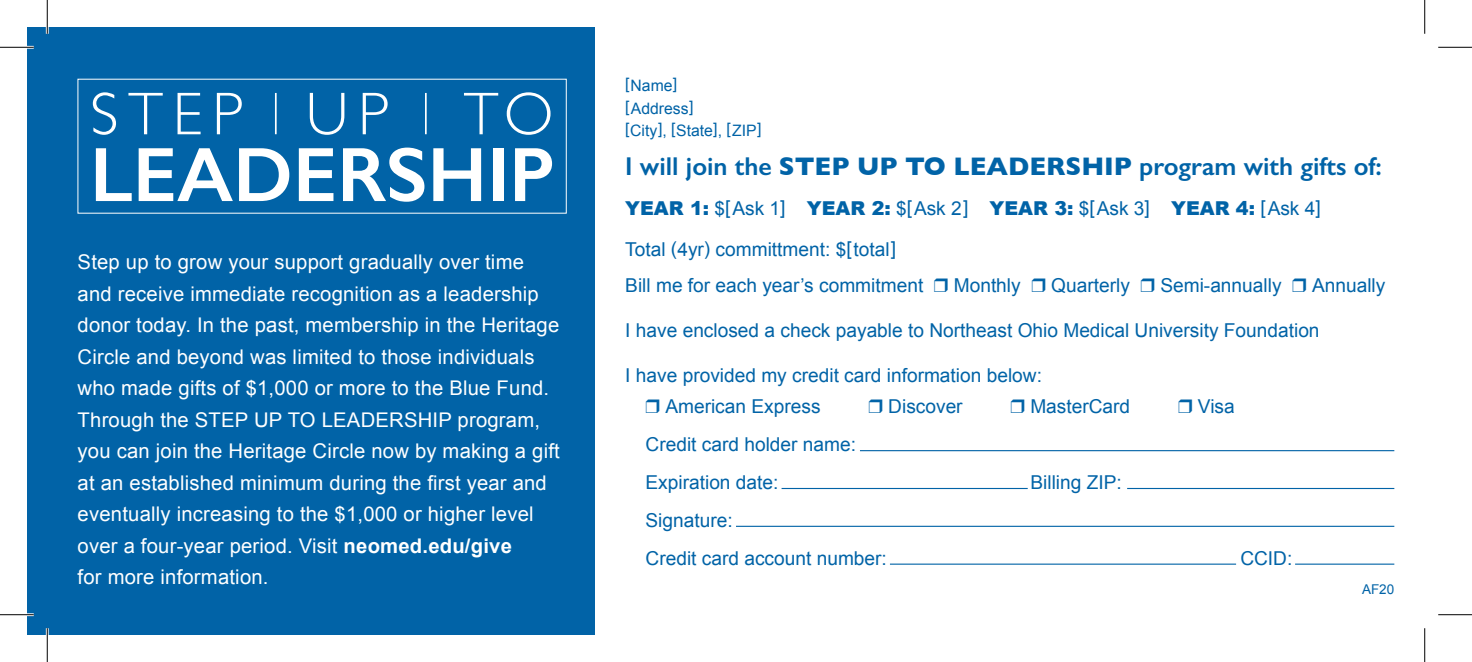
<style>
.page{position:relative;width:1472px;height:662px;background:#fff}
.page>*{position:absolute;margin:0;border:0;box-sizing:border-box;transform-origin:0 0}
.t1{font:600 77.4px "Gill Sans";color:#fff}
.t2{font:300 60.75px "Gill Sans";letter-spacing:.16em;color:#fff}
.t3{font:600 25.88px "Gill Sans";color:#0163a7}
.t4{font:20.25px/31.5px "Arial";letter-spacing:.01em;color:#fff}
.t5{font:19.12px/37.8px "Arial";color:#0163a7}
.t6{font:15.75px/22.5px "Arial";color:#0163a7}
.t7{font:13.5px "Arial";color:#0163a7}
.s1{font-weight:700}
.s2{font-weight:900}
</style>
<div class="page">
<div style="left:27px;top:27px;width:568px;height:607px;background:#0163a7"></div>
<hr style="left:860px;top:450px;width:534px;height:1px;background:#0163a7">
<hr style="left:736px;top:525px;width:658px;height:1px;background:#0163a7">
<hr style="left:781px;top:488px;width:246px;height:1px;background:#0163a7">
<hr style="left:1127px;top:488px;width:267px;height:1px;background:#0163a7">
<hr style="left:890px;top:563px;width:346px;height:1px;background:#0163a7">
<hr style="left:1295px;top:563px;width:99px;height:1px;background:#0163a7">
<hr style="left:275px;top:93px;width:2px;height:41px;background:#fff">
<hr style="left:425px;top:93px;width:2px;height:41px;background:#fff">
<hr style="left:0;top:46px;width:34px;height:3px;background:#fff">
<hr style="left:0;top:613px;width:34px;height:3px;background:#fff">
<hr style="left:46px;top:0;width:3px;height:34px;background:#fff">
<hr style="left:46px;top:628px;width:3px;height:34px;background:#fff">
<hr style="left:0;top:47px;width:34px;height:1px;background:#000">
<hr style="left:1438px;top:47px;width:34px;height:1px;background:#000">
<hr style="left:0;top:614px;width:34px;height:1px;background:#000">
<hr style="left:1438px;top:614px;width:34px;height:1px;background:#000">
<hr style="left:47px;top:0;width:1px;height:34px;background:#000">
<hr style="left:47px;top:628px;width:1px;height:34px;background:#000">
<hr style="left:1424px;top:0;width:1px;height:34px;background:#000">
<hr style="left:1424px;top:628px;width:1px;height:34px;background:#000">
<h2 class="t2" style="left:90px;top:66px;width:465px">STEP UP TO</h2>
<h1 class="t1" style="left:90px;top:128px;width:466px">LEADERSHIP</h1>
<p class="t4" style="left:78px;top:246px;width:484px">Step up to grow your support gradually over time and receive immediate recognition as a leadership donor today. In the past, membership in the Heritage Circle and beyond was limited to those individuals who made gifts of $1,000 or more to the Blue Fund.<br>Through the STEP UP TO LEADERSHIP program, you can join the Heritage Circle now by making a gift at an established minimum during the first year and eventually increasing to the $1,000 or higher level over a four-year period. Visit <span class="s1">neomed.edu/give<br></span>for more information.</p>
<p class="t6" style="left:625px;top:75px;width:138px">[Name]<br>[Address]<br>[City], [State], [ZIP]</p>
<p class="t3" style="left:625px;top:150px;width:758px">I will join the <span class="s1">STEP UP TO LEADERSHIP</span> program with gifts of:</p>
<p class="t5" style="left:625px;top:188px;width:697px;line-height:40.5px"><span class="s2">YEAR 1:</span> $[Ask 1] <span class="s2">YEAR 2:</span> $[Ask 2] <span class="s2">YEAR 3:</span> $[Ask 3] <span class="s2">YEAR 4:</span> [Ask 4]<br>Total (4yr) committment: $[total]</p>
<p class="t5" style="left:625px;top:266px;width:761px">Bill me for each year’s commitment ❒ Monthly ❒ Quarterly ❒ Semi-annually ❒ Annually</p>
<p class="t5" style="left:625px;top:311px;width:696px">I have enclosed a check payable to Northeast Ohio Medical University Foundation</p>
<p class="t5" style="left:645px;top:359px;width:398px;line-height:31.5px;text-indent:-20px">I have provided my credit card information below: ❒ American Express</p>
<p class="t5" style="left:868px;top:388px;width:96px">❒ Discover</p>
<p class="t5" style="left:1010px;top:388px;width:121px">❒ MasterCard</p>
<p class="t5" style="left:1178px;top:388px;width:58px">❒ Visa</p>
<p class="t5" style="left:645px;top:425px;width:212px">Credit card holder name:<br>Expiration date:</p>
<p class="t5" style="left:645px;top:501px;width:243px">Signature:<br>Credit card account number:</p>
<p class="t5" style="left:1030px;top:463px;width:93px">Billing ZIP:</p>
<p class="t5" style="left:1240px;top:539px;width:54px">CCID:</p>
<p class="t7" style="left:1362px;top:580px;width:34px">AF20</p>
</div>
